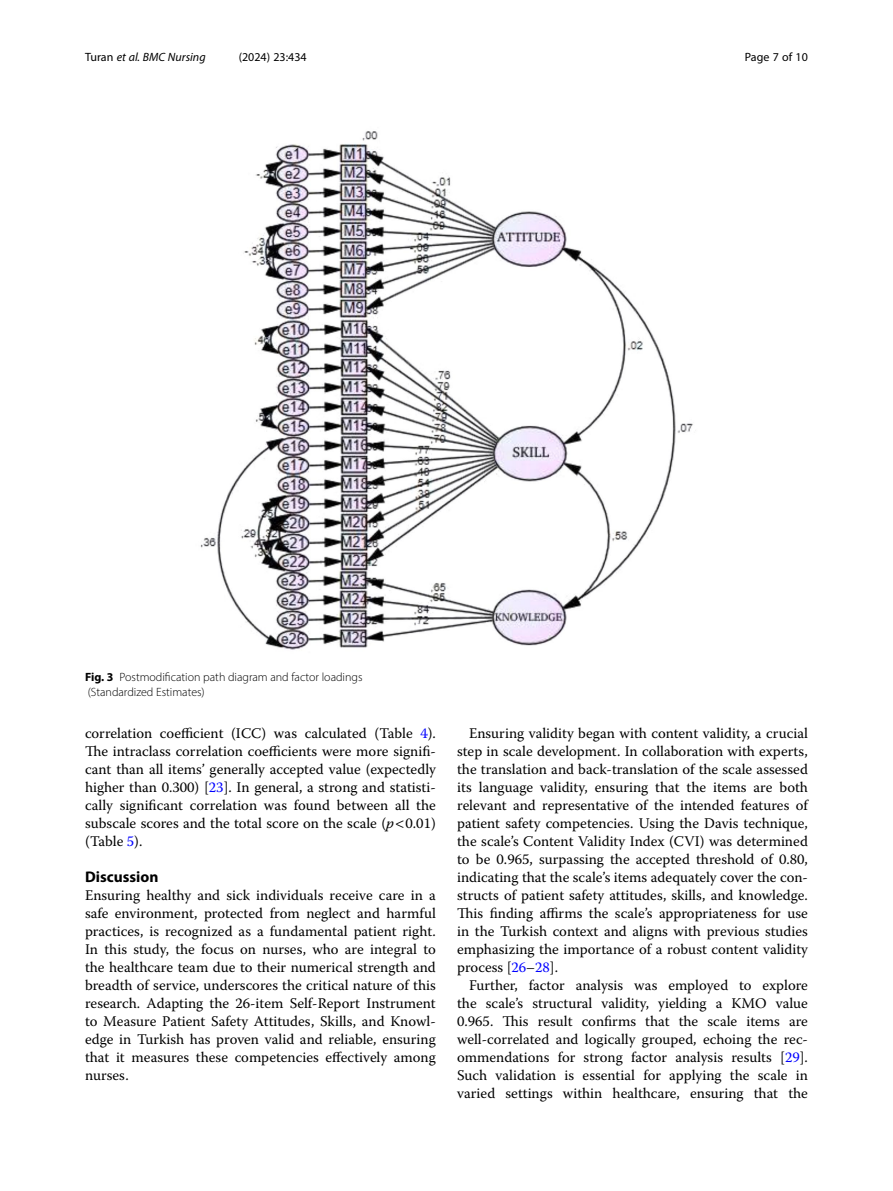
<style>
.page{position:relative;width:893px;height:1191px;background:#fff}
.page>*{position:absolute;margin:0;border:0;box-sizing:border-box;transform-origin:0 0}
.Head_1{font:700 15.45px "Myriad Pro";color:#000}
.Body_Text_Indent{font:14.7px/18px "Warnock Pro";color:#000;text-align:justify}
.Body_Text{font:14.7px/18px "Warnock Pro";color:#000;text-align:justify}
.Figure_Caption{font:300 12px "Myriad Pro";color:#000}
.t1{font:12px "Myriad Pro";color:#000}
.t2{font:italic 12px "Myriad Pro";color:#000}
.s1{font-style:normal}
.s2{font-weight:700}
.s3{color:#00f}
.s4{font-style:italic}
</style>
<div class="page">
<img style="left:200px;top:131px;width:493px;height:519px">
<p class="t2" style="left:85px;top:50px;width:122px"><span class="s1">Turan</span> et al. BMC Nursing</p>
<p class="t1" style="left:239px;top:50px;width:70px">(2024) 23:434</p>
<p class="t1" style="left:745px;top:50px;width:65px">Page 7 of 10</p>
<p class="Figure_Caption" style="left:85px;top:670px;width:279px"><span class="s2">Fig. 3</span> Postmodification path diagram and factor loadings</p>
<p class="Figure_Caption" style="left:88px;top:685px;width:119px">(Standardized Estimates)</p>
<p class="Body_Text" style="left:85px;top:724px;width:352px">correlation coefficient (ICC) was calculated (Table <span class="s3">4</span>).<br>The intraclass correlation coefficients were more signifi&shy;cant than all items’ generally accepted value (expectedly higher than 0.300) [<span class="s3">23</span>]. In general, a strong and statisti&shy;cally significant correlation was found between all the subscale scores and the total score on the scale (<span class="s4">p</span> 0.01) (Table <span class="s3">5</span>).</p>
<p class="Head_1" style="left:85px;top:867px;width:75px">Discussion</p>
<p class="Body_Text" style="left:85px;top:886px;width:352px">Ensuring healthy and sick individuals receive care in a safe environment, protected from neglect and harmful practices, is recognized as a fundamental patient right.<br>In this study, the focus on nurses, who are integral to the healthcare team due to their numerical strength and breadth of service, underscores the critical nature of this research. Adapting the 26-item Self-Report Instrument to Measure Patient Safety Attitudes, Skills, and Knowl&shy;edge in Turkish has proven valid and reliable, ensuring that it measures these competencies effectively among nurses.</p>
<p class="Body_Text_Indent" style="left:457px;top:724px;width:352px;text-indent:12px">Ensuring validity began with content validity, a crucial step in scale development. In collaboration with experts, the translation and back-translation of the scale assessed its language validity, ensuring that the items are both relevant and representative of the intended features of patient safety competencies. Using the Davis technique, the scale’s Content Validity Index (CVI) was determined to be 0.965, surpassing the accepted threshold of 0.80, indicating that the scale’s items adequately cover the con&shy;structs of patient safety attitudes, skills, and knowledge.<br>This finding affirms the scale’s appropriateness for use in the Turkish context and aligns with previous studies emphasizing the importance of a robust content validity process [<span class="s3">26</span>–<span class="s3">28</span>].</p>
<p class="Body_Text_Indent" style="left:457px;top:976px;width:352px;text-indent:12px">Further, factor analysis was employed to explore the scale’s structural validity, yielding a KMO value 0.965. This result confirms that the scale items are well-correlated and logically grouped, echoing the rec&shy;ommendations for strong factor analysis results [<span class="s3">29</span>].<br>Such validation is essential for applying the scale in varied settings within healthcare, ensuring that the</p>
</div>
